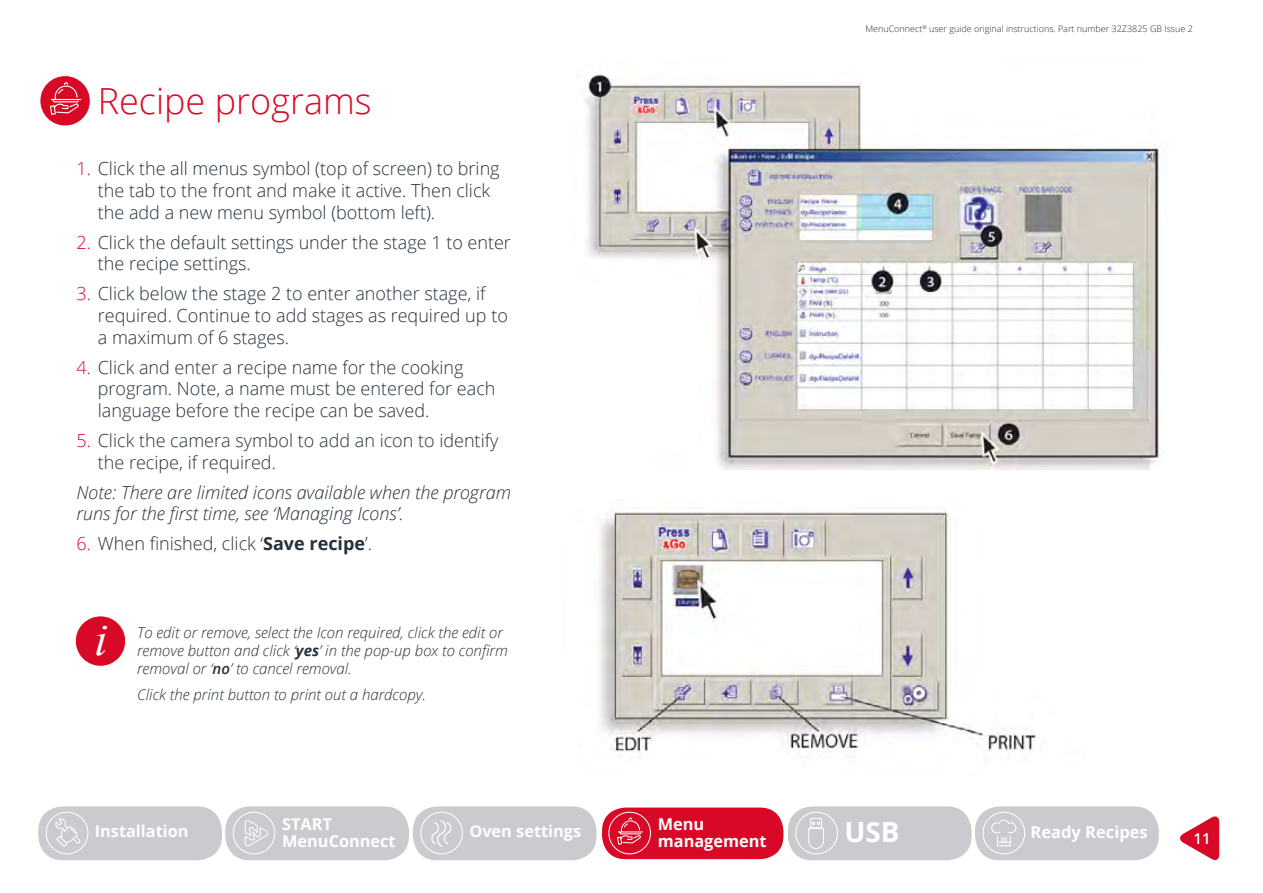
<style>
.page{position:relative;width:1263px;height:893px;background:#fff}
.page>*{position:absolute;margin:0;border:0;box-sizing:border-box;transform-origin:0 0}
.t1{font:italic 46.8px "Times New Roman";color:#fff}
.t2{font:300 36px "Open Sans";color:#d70926}
.t3{font:700 27.9px "Open Sans";color:#fff}
.t4{font:300 18px/21.6px "Open Sans";color:#25303b}
.t5{font:italic 300 18px/21.6px "Open Sans";color:#25303b}
.t6{font:700 16.5px "Open Sans";color:#fff}
.t7{font:700 16.35px/17.2px "Open Sans";color:#fff}
.t8{font:italic 300 15px/18px "Open Sans";color:#25303b}
.t9{font:600 15px "Open Sans";color:#fff}
.t10{font:300 9px "Open Sans";color:#25303b}
.s1{color:#d70926}
.s2{font-weight:700}
.s3{font-weight:600}
</style>
<div class="page">
<svg style="left:1180px;top:816px;width:39px;height:44px"></svg>
<img style="left:585px;top:74px;width:576px;height:395px">
<img style="left:599px;top:508px;width:437px;height:249px">
<svg style="left:75px;top:616px;width:51px;height:51px"></svg>
<svg style="left:40px;top:75px;width:51px;height:51px"></svg>
<div style="left:788px;top:807px;width:183px;height:53px;background:#c9cbce;border-radius:24px"></div>
<div style="left:788px;top:806px;width:183px;height:54px;border:1px solid #25303b;border-radius:24px"></div>
<svg style="left:792px;top:809px;width:46px;height:48px"></svg>
<div style="left:39px;top:807px;width:182px;height:53px;background:#c9cbce;border-radius:24px"></div>
<div style="left:38px;top:806px;width:184px;height:54px;border:1px solid #25303b;border-radius:24px"></div>
<svg style="left:43px;top:809px;width:46px;height:48px"></svg>
<div style="left:226px;top:807px;width:182px;height:53px;background:#c9cbce;border-radius:24px"></div>
<div style="left:225px;top:806px;width:184px;height:54px;border:1px solid #25303b;border-radius:24px"></div>
<svg style="left:230px;top:809px;width:46px;height:48px"></svg>
<div style="left:413px;top:807px;width:183px;height:53px;background:#c9cbce;border-radius:24px"></div>
<div style="left:413px;top:806px;width:184px;height:54px;border:1px solid #25303b;border-radius:24px"></div>
<svg style="left:417px;top:809px;width:46px;height:48px"></svg>
<div style="left:601px;top:807px;width:183px;height:53px;background:#d70926;border-radius:24px"></div>
<div style="left:601px;top:806px;width:184px;height:54px;border:1px solid #fff;border-radius:24px"></div>
<svg style="left:605px;top:809px;width:46px;height:48px"></svg>
<div style="left:976px;top:807px;width:182px;height:53px;background:#c9cbce;border-radius:24px"></div>
<div style="left:975px;top:806px;width:184px;height:54px;border:1px solid #25303b;border-radius:24px"></div>
<svg style="left:979px;top:809px;width:46px;height:48px"></svg>
<p class="t2" style="left:98px;top:76px;width:275px">Recipe programs</p>
<p class="t4" style="left:98px;top:158px;width:403px;text-indent:-21px"><span class="s1">1.</span> Click the all menus symbol (top of screen) to bring the tab to the front and make it active. Then click the add a new menu symbol (bottom left).</p>
<p class="t4" style="left:98px;top:231px;width:415px;text-indent:-21px"><span class="s1">2.</span> Click the default settings under the stage 1 to enter the recipe settings.</p>
<p class="t4" style="left:98px;top:283px;width:412px;text-indent:-21px"><span class="s1">3.</span> Click below the stage 2 to enter another stage, if required. Continue to add stages as required up to a maximum of 6 stages.</p>
<p class="t4" style="left:98px;top:356px;width:399px;text-indent:-21px"><span class="s1">4.</span> Click and enter a recipe name for the cooking program. Note, a name must be entered for each language before the recipe can be saved.</p>
<p class="t4" style="left:98px;top:429px;width:402px;text-indent:-21px"><span class="s1">5.</span> Click the camera symbol to add an icon to identify the recipe, if required.</p>
<p class="t5" style="left:77px;top:481px;width:436px">Note: There are limited icons available when the program runs for the first time, see ‘Managing Icons’.</p>
<p class="t4" style="left:77px;top:533px;width:297px"><span class="s1">6.</span> When finished, click ‘<span class="s2">Save recipe</span>’.</p>
<p class="t1" style="left:94px;top:607px;width:15px">i</p>
<p class="t8" style="left:137px;top:623px;width:372px">To edit or remove, select the Icon required, click the edit or remove button and click ‘<span class="s2">yes</span>’ in the pop-up box to confirm removal or ‘<span class="s3">no</span>’ to cancel removal.</p>
<p class="t8" style="left:137px;top:685px;width:290px">Click the print button to print out a hardcopy.</p>
<p class="t10" style="left:865px;top:23px;width:329px">MenuConnect<sup>®</sup> user guide original instructions. Part number 32Z3825 GB Issue 2</p>
<p class="t7" style="left:282px;top:815px;width:115px">START<br>MenuConnect</p>
<p class="t7" style="left:469px;top:822px;width:113px">Oven settings</p>
<p class="t7" style="left:658px;top:815px;width:110px">Menu management</p>
<p class="t6" style="left:1030px;top:821px;width:119px">Ready Recipes</p>
<p class="t7" style="left:95px;top:822px;width:95px">Installation</p>
<h3 class="t3" style="left:844px;top:813px;width:57px">USB</h3>
<p class="t9" style="left:1193px;top:828px;width:19px">11</p>
</div>
